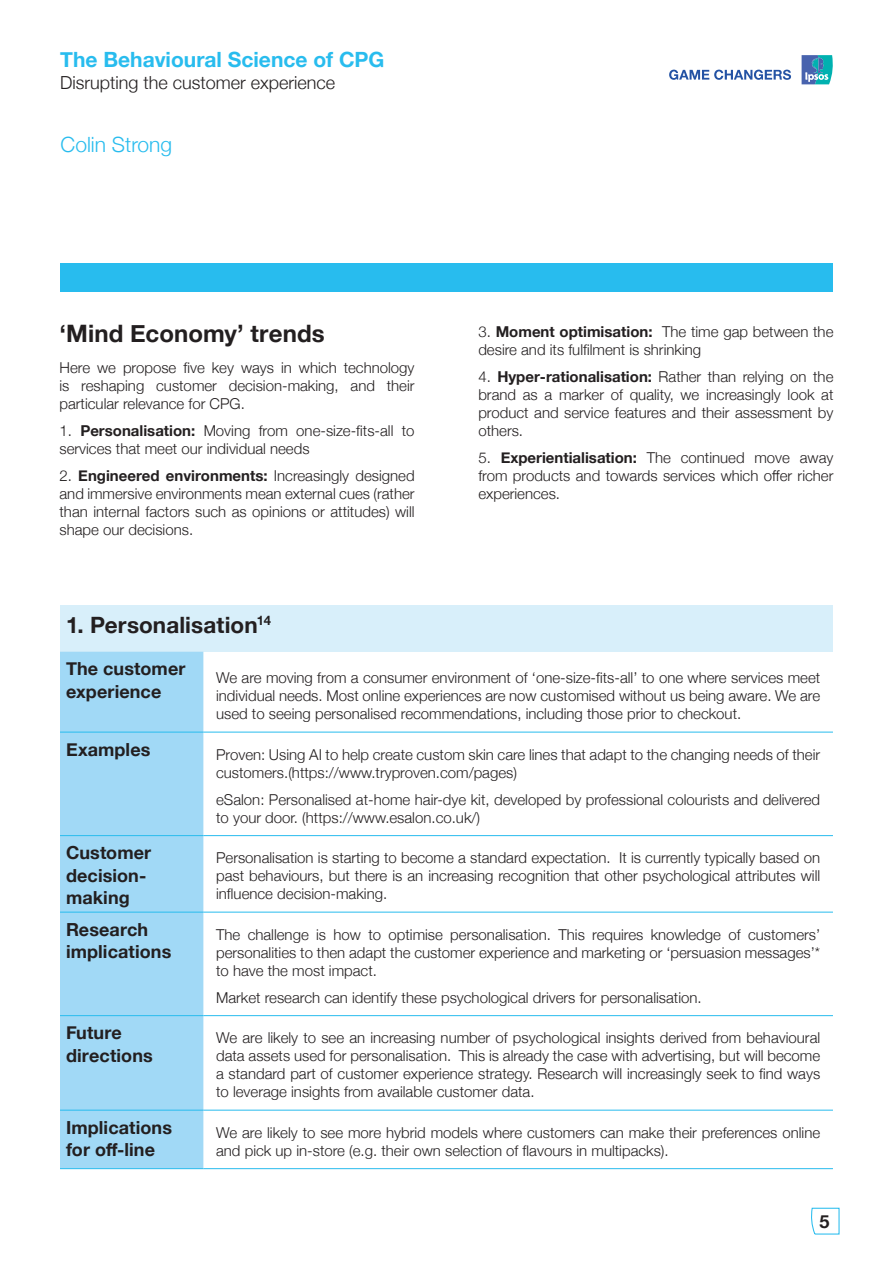
<style>
.page{position:relative;width:893px;height:1263px;background:#fff}
.page>*{position:absolute;margin:0;border:0;box-sizing:border-box;transform-origin:0 0}
.t1{font:700 24px "Helvetica Neue";letter-spacing:.005em;color:#231f20}
.t2{font:700 22.5px "Helvetica Neue";letter-spacing:.005em;color:#231f20}
.t3{font:700 21px "Helvetica Neue";color:#28bcee}
.t4{font:300 21px "Helvetica Neue";color:#28bcee}
.t5{font:700 18px/22.5px "Helvetica Neue";letter-spacing:.005em;color:#231f20}
.t6{font:300 18px "Helvetica Neue";color:#231f20}
.t7{font:300 15px/18px "Helvetica Neue";color:#231f20;text-align:justify}
.s1{font-weight:700}
</style>
<div class="page">
<div style="left:60px;top:264px;width:772px;height:28px;background:#28bcee"></div>
<svg style="left:811px;top:1207px;width:29px;height:28px"></svg>
<svg style="left:802px;top:55px;width:31px;height:29px"></svg>
<svg style="left:669px;top:70px;width:122px;height:10px"></svg>
<div style="left:60px;top:605px;width:773px;height:47px;background:#d8effa"></div>
<div style="left:60px;top:652px;width:143px;height:516px;background:#a1d9f6"></div>
<hr style="left:60px;top:732px;width:143px;height:1px;background:#28bcee">
<hr style="left:203px;top:732px;width:630px;height:1px;background:#28bcee">
<hr style="left:60px;top:835px;width:143px;height:1px;background:#28bcee">
<hr style="left:203px;top:835px;width:630px;height:1px;background:#28bcee">
<hr style="left:60px;top:912px;width:143px;height:1px;background:#28bcee">
<hr style="left:203px;top:912px;width:630px;height:1px;background:#28bcee">
<hr style="left:60px;top:1015px;width:143px;height:1px;background:#28bcee">
<hr style="left:203px;top:1015px;width:630px;height:1px;background:#28bcee">
<hr style="left:60px;top:1110px;width:143px;height:1px;background:#28bcee">
<hr style="left:203px;top:1110px;width:630px;height:1px;background:#28bcee">
<hr style="left:60px;top:1168px;width:143px;height:1px;background:#28bcee">
<hr style="left:203px;top:1168px;width:630px;height:1px;background:#28bcee">
<h3 class="t3" style="left:60px;top:43px;width:326px">The Behavioural Science of CPG</h3>
<p class="t6" style="left:60px;top:68px;width:277px">Disrupting the customer experience</p>
<h3 class="t4" style="left:61px;top:127px;width:113px">Colin Strong</h3>
<h1 class="t1" style="left:60px;top:315px;width:267px">‘Mind Economy’ trends</h1>
<p class="t7" style="left:60px;top:358px;width:357px">Here we propose five key ways in which technology is reshaping customer decision-making, and their particular relevance for CPG.</p>
<p class="t7" style="left:60px;top:421px;width:357px">1. <span class="s1">Personalisation:</span> Moving from one-size-fits-all to services that meet our individual needs</p>
<p class="t7" style="left:60px;top:466px;width:357px">2. <span class="s1">Engineered environments:</span> Increasingly designed and immersive environments mean external cues (rather than internal factors such as opinions or attitudes) will shape our decisions.</p>
<p class="t7" style="left:478px;top:322px;width:357px">3. <span class="s1">Moment optimisation:</span> The time gap between the desire and its fulfilment is shrinking</p>
<p class="t7" style="left:478px;top:367px;width:357px">4. <span class="s1">Hyper-rationalisation:</span> Rather than relying on the brand as a marker of quality, we increasingly look at product and service features and their assessment by others.</p>
<p class="t7" style="left:478px;top:448px;width:357px">5. <span class="s1">Experientialisation:</span> The continued move away from products and towards services which offer richer experiences.</p>
<h2 class="t2" style="left:66px;top:607px;width:206px">1. Personalisation<sup>14</sup></h2>
<p class="t5" style="left:66px;top:658px;width:121px">The customer experience</p>
<p class="t7" style="left:216px;top:668px;width:606px">We are moving from a consumer environment of ‘one-size-fits-all’ to one where services meet individual needs. Most online experiences are now customised without us being aware. We are used to seeing personalised recommendations, including those prior to checkout.</p>
<p class="t5" style="left:66px;top:738px;width:86px">Examples</p>
<p class="t7" style="left:216px;top:745px;width:606px">Proven: Using AI to help create custom skin care lines that adapt to the changing needs of their customers.(https://www.tryproven.com/pages)</p>
<p class="t7" style="left:216px;top:790px;width:606px">eSalon: Personalised at-home hair-dye kit, developed by professional colourists and delivered to your door. (https://www.esalon.co.uk/)</p>
<p class="t5" style="left:66px;top:842px;width:87px">Customer decision&shy;making</p>
<p class="t7" style="left:216px;top:848px;width:606px">Personalisation is starting to become a standard expectation. It is currently typically based on past behaviours, but there is an increasing recognition that other psychological attributes will influence decision-making.</p>
<p class="t5" style="left:66px;top:918px;width:107px">Research implications</p>
<p class="t7" style="left:216px;top:925px;width:606px">The challenge is how to optimise personalisation. This requires knowledge of customers’ personalities to then adapt the customer experience and marketing or ‘persuasion messages’* to have the most impact.</p>
<p class="t7" style="left:216px;top:988px;width:487px">Market research can identify these psychological drivers for personalisation.</p>
<p class="t5" style="left:66px;top:1022px;width:88px">Future directions</p>
<p class="t7" style="left:216px;top:1028px;width:606px">We are likely to see an increasing number of psychological insights derived from behavioural data assets used for personalisation. This is already the case with advertising, but will become a standard part of customer experience strategy. Research will increasingly seek to find ways to leverage insights from available customer data.</p>
<p class="t5" style="left:66px;top:1116px;width:107px">Implications for off-line</p>
<p class="t7" style="left:216px;top:1123px;width:606px">We are likely to see more hybrid models where customers can make their preferences online and pick up in-store (e.g. their own selection of flavours in multipacks).</p>
<p class="t5" style="left:819px;top:1210px;width:12px">5</p>
</div>
